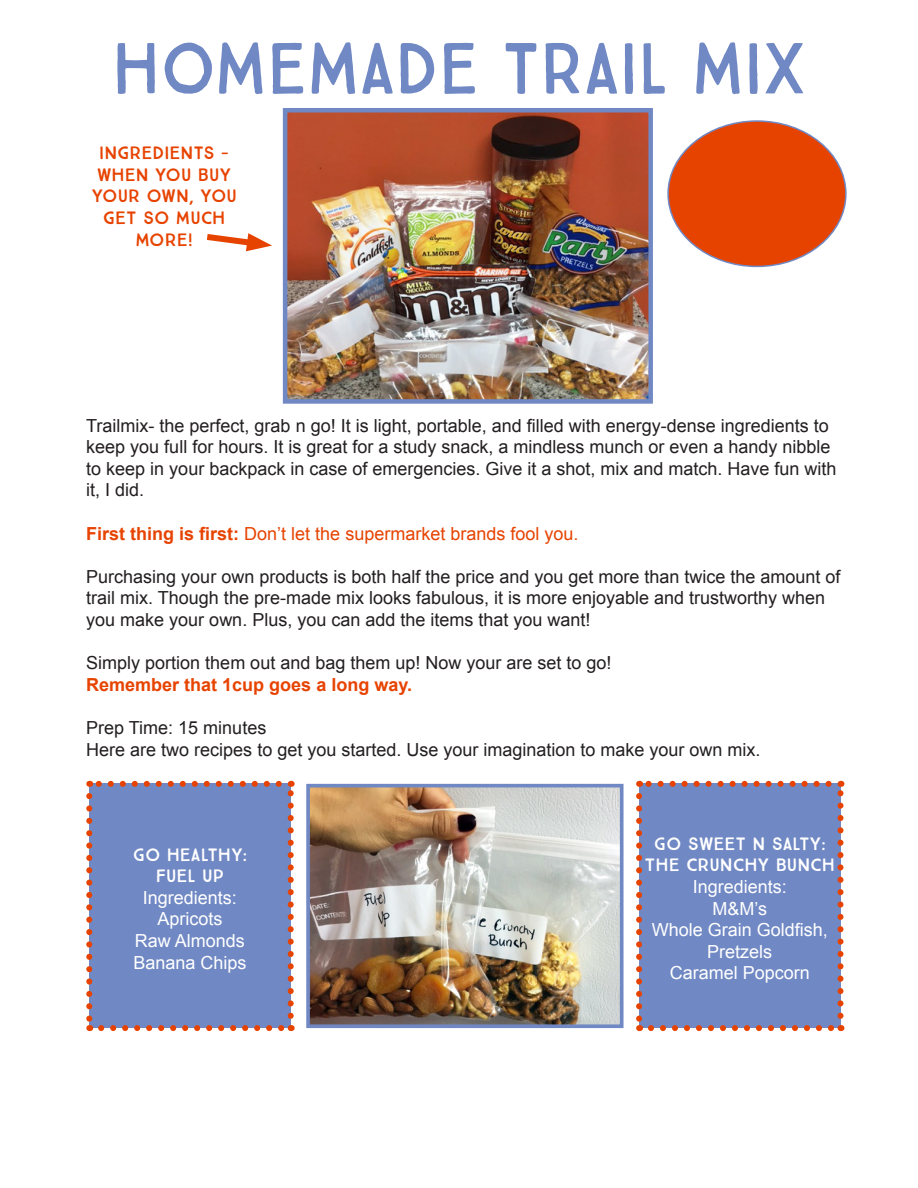
<style>
.page{position:relative;width:918px;height:1188px;background:#fff}
.page>*{position:absolute;margin:0;border:0;box-sizing:border-box;transform-origin:0 0}
.t1{font:72.45px "True North";color:#7088c3;scale:.9 1}
.t2{font:18px/21.6px "Arial";color:#231f20}
.t3{font:18px/21.6px "Arial";color:#fff;text-align:center}
.t4{font:18px "Arial";color:#e74300}
.t5{font:18px/21.6px "True North";color:#e74300;text-align:center}
.s1{font-weight:700}
.s2{font-weight:700;color:#e74300}
.s3{font-family:"True North"}
</style>
<div class="page">
<img style="left:288px;top:113px;width:360px;height:286px">
<div style="left:89px;top:784px;width:202px;height:244px;background:#7088c3"></div>
<svg style="left:101px;top:1025px;width:184px;height:6px"></svg>
<svg style="left:86px;top:796px;width:6px;height:235px"></svg>
<svg style="left:288px;top:781px;width:6px;height:235px"></svg>
<svg style="left:89px;top:781px;width:190px;height:6px"></svg>
<div style="left:639px;top:784px;width:202px;height:244px;background:#7088c3"></div>
<svg style="left:651px;top:1025px;width:183px;height:6px"></svg>
<svg style="left:636px;top:796px;width:6px;height:235px"></svg>
<svg style="left:838px;top:781px;width:6px;height:235px"></svg>
<svg style="left:639px;top:781px;width:190px;height:6px"></svg>
<img style="left:311px;top:789px;width:308px;height:234px">
<div style="left:306px;top:784px;width:318px;height:244px;border:4px solid #7088c3"></div>
<div style="left:283px;top:108px;width:370px;height:296px;border:4px solid #7088c3"></div>
<svg style="left:206px;top:233px;width:66px;height:18px"></svg>
<div style="left:668px;top:121px;width:178px;height:145px;background:#e74300;border-radius:50%"></div>
<h1 class="t1" style="left:112px;top:25px;width:772px">HOMEMADE TRAIL MIX</h1>
<p class="t5" style="left:92px;top:142px;width:147px">INGREDIENTS -<br>WHEN YOU BUY<br>YOUR OWN, YOU<br>GET SO MUCH<br>MORE!</p>
<p class="t2" style="left:86px;top:415px;width:752px">Trailmix- the perfect, grab n go! It is light, portable, and filled with energy-dense ingredients to keep you full for hours. It is great for a study snack, a mindless munch or even a handy nibble to keep in your backpack in case of emergencies. Give it a shot, mix and match. Have fun with it, I did.</p>
<p class="t4" style="left:86px;top:521px;width:494px"><span class="s1">First thing is first:</span> Don’t let the supermarket brands fool you.</p>
<p class="t2" style="left:86px;top:566px;width:756px">Purchasing your own products is both half the price and you get more than twice the amount of trail mix. Though the pre-made mix looks fabulous, it is more enjoyable and trustworthy when you make your own. Plus, you can add the items that you want!</p>
<p class="t2" style="left:86px;top:652px;width:527px">Simply portion them out and bag them up! Now your are set to go!<br><span class="s2">Remember that 1cup goes a long way.</span></p>
<p class="t2" style="left:86px;top:717px;width:676px">Prep Time: 15 minutes<br>Here are two recipes to get you started. Use your imagination to make your own mix.</p>
<p class="t3" style="left:133px;top:844px;width:116px"><span class="s3">GO HEALTHY:<br>FUEL UP<br></span>Ingredients:<br>Apricots<br>Raw Almonds<br>Banana Chips</p>
<p class="t3" style="left:645px;top:833px;width:192px"><span class="s3">GO SWEET N SALTY:<br>THE CRUNCHY BUNCH<br></span>Ingredients:<br>M&amp;M’s<br>Whole Grain Goldfish,<br>Pretzels<br>Caramel Popcorn</p>
</div>
